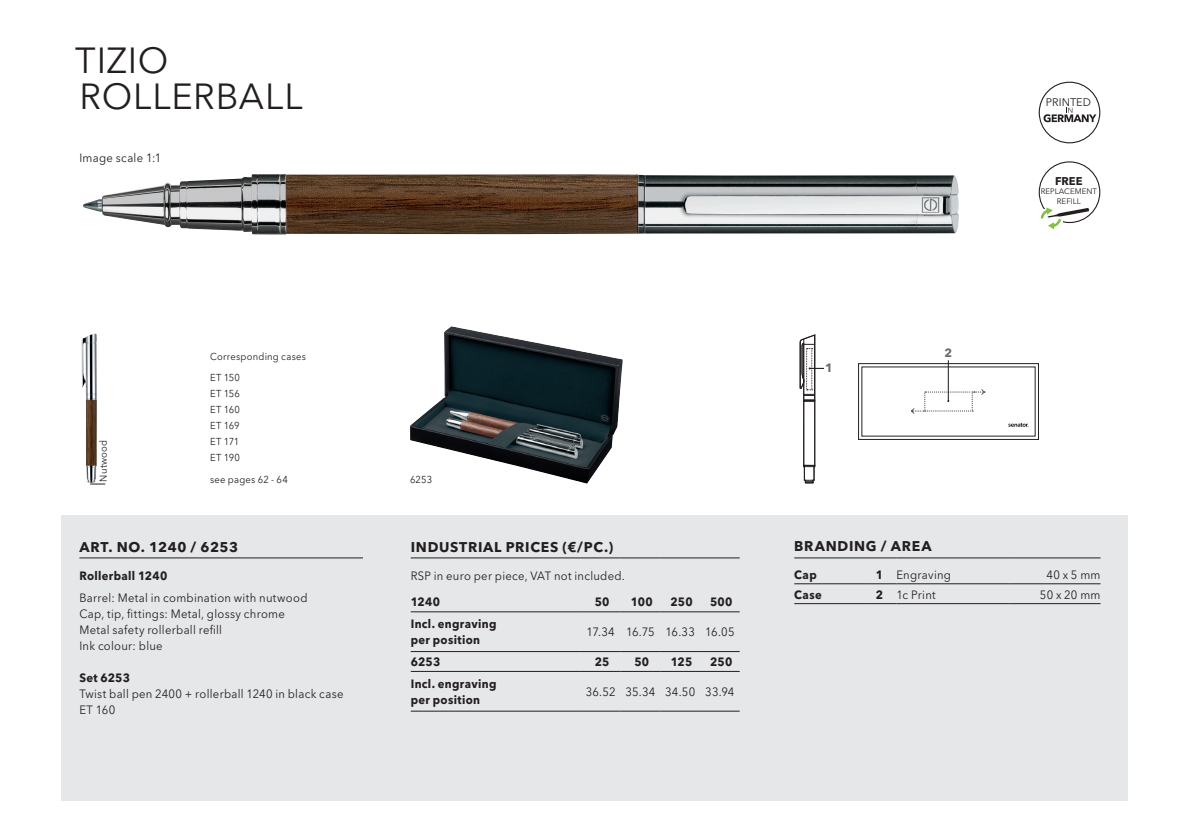
<style>
.page{position:relative;width:1191px;height:840px;background:#fff}
.page>*{position:absolute;margin:0;border:0;box-sizing:border-box;transform-origin:0 0}
.t1{font:36px/36px "Avenir Next W1 G";letter-spacing:.025em;color:#231f20}
.t2{font:700 14px "Avenir Next W1 G";letter-spacing:.05em;color:#231f20}
.t3{font:12px/16px "Avenir Next W1 G";letter-spacing:.025em;color:#231f20;scale:.94 1}
.t4{font:700 12px/16px "Avenir Next W1 G";letter-spacing:.03em;color:#231f20;scale:.94 1}
.t5{font:12px "Avenir Next W1 G";letter-spacing:-.025em;color:#231f20;scale:.94 1}
.t6{font:700 12px "Avenir Next W1 G";color:#6c6d70}
.t7{font:700 11.8px "Avenir Next W1 G";color:#6c6d70}
.t8{font:700 11.2px "Avenir Next W1 G";color:#231f20}
.t9{font:11px "Avenir Next W1 G";color:#231f20}
.t10{font:10px/16px "Avenir Next W1 G";letter-spacing:.025em;color:#231f20;scale:.94 1}
.t11{font:8px/9.4px "Avenir Next W1 G";color:#231f20;text-align:center}
.s1{font-weight:700}
</style>
<div class="page">
<div style="left:61px;top:515px;width:1066px;height:285px;background:#e6e7e9"></div>
<img style="left:410px;top:326px;width:212px;height:157px">
<img style="left:82px;top:333px;width:15px;height:149px">
<svg style="left:90px;top:483px;width:15px;height:1px"></svg>
<img style="left:83px;top:174px;width:876px;height:60px">
<hr style="left:948px;top:360px;width:1px;height:40px;background:#231f20">
<div style="left:858px;top:363px;width:180px;height:76px;border:1px solid #231f20"></div>
<svg style="left:1008px;top:423px;width:20px;height:4px"></svg>
<svg style="left:911px;top:389px;width:74px;height:24px"></svg>
<div style="left:803px;top:400px;width:12px;height:65px;border:1px solid #231f20"></div>
<svg style="left:803px;top:465px;width:12px;height:18px"></svg>
<svg style="left:800px;top:335px;width:23px;height:66px"></svg>
<hr style="left:79px;top:557px;width:284px;height:1px;background:#231f20">
<svg style="left:1038px;top:82px;width:62px;height:61px"></svg>
<svg style="left:1038px;top:161px;width:62px;height:68px"></svg>
<hr style="left:794px;top:557px;width:74px;height:1px;background:#231f20">
<svg style="left:868px;top:557px;width:28px;height:1px"></svg>
<hr style="left:896px;top:557px;width:113px;height:1px;background:#231f20">
<hr style="left:1009px;top:557px;width:91px;height:1px;background:#231f20">
<hr style="left:794px;top:583px;width:74px;height:1px;background:#231f20">
<svg style="left:868px;top:583px;width:28px;height:1px"></svg>
<hr style="left:896px;top:583px;width:113px;height:1px;background:#231f20">
<hr style="left:1009px;top:583px;width:91px;height:1px;background:#231f20">
<hr style="left:794px;top:603px;width:74px;height:1px;background:#231f20">
<svg style="left:868px;top:603px;width:28px;height:1px"></svg>
<hr style="left:896px;top:603px;width:113px;height:1px;background:#231f20">
<hr style="left:1009px;top:603px;width:91px;height:1px;background:#231f20">
<hr style="left:411px;top:557px;width:170px;height:1px;background:#231f20">
<hr style="left:581px;top:557px;width:39px;height:1px;background:#231f20">
<hr style="left:620px;top:557px;width:40px;height:1px;background:#231f20">
<hr style="left:660px;top:557px;width:40px;height:1px;background:#231f20">
<hr style="left:700px;top:557px;width:39px;height:1px;background:#231f20">
<hr style="left:411px;top:611px;width:170px;height:1px;background:#231f20">
<hr style="left:581px;top:611px;width:39px;height:1px;background:#231f20">
<hr style="left:620px;top:611px;width:40px;height:1px;background:#231f20">
<hr style="left:660px;top:611px;width:40px;height:1px;background:#231f20">
<hr style="left:700px;top:611px;width:39px;height:1px;background:#231f20">
<hr style="left:411px;top:670px;width:170px;height:1px;background:#231f20">
<hr style="left:411px;top:710px;width:170px;height:1px;background:#231f20">
<hr style="left:411px;top:650px;width:170px;height:1px;background:#231f20">
<hr style="left:581px;top:650px;width:39px;height:1px;background:#231f20">
<hr style="left:620px;top:650px;width:40px;height:1px;background:#231f20">
<hr style="left:660px;top:650px;width:40px;height:1px;background:#231f20">
<hr style="left:700px;top:650px;width:39px;height:1px;background:#231f20">
<hr style="left:581px;top:670px;width:39px;height:1px;background:#231f20">
<hr style="left:620px;top:670px;width:40px;height:1px;background:#231f20">
<hr style="left:660px;top:670px;width:40px;height:1px;background:#231f20">
<hr style="left:700px;top:670px;width:39px;height:1px;background:#231f20">
<hr style="left:581px;top:710px;width:39px;height:1px;background:#231f20">
<hr style="left:620px;top:710px;width:40px;height:1px;background:#231f20">
<hr style="left:660px;top:710px;width:40px;height:1px;background:#231f20">
<hr style="left:700px;top:710px;width:39px;height:1px;background:#231f20">
<h1 class="t1" style="left:75px;top:42px;width:229px">TIZIO<br>ROLLERBALL</h1>
<p class="t3" style="left:79px;top:150px;width:89px">Image scale 1:1</p>
<p class="t10" style="left:95px;top:481px;width:46px;rotate:-90deg">Nutwood</p>
<p class="t10" style="left:210px;top:345px;width:103px;line-height:21.6px">Corresponding cases<br>ET 150</p>
<p class="t10" style="left:210px;top:385px;width:33px;text-align:justify">ET 156<br>ET 160<br>ET 169<br>ET 171<br>ET 190</p>
<p class="t10" style="left:210px;top:471px;width:84px">see pages 62 - 64</p>
<p class="t2" style="left:79px;top:538px;width:160px">ART. NO. 1240 / 6253</p>
<p class="t4" style="left:79px;top:567px;width:95px">Rollerball 1240</p>
<p class="t3" style="left:79px;top:590px;width:244px">Barrel: Metal in combination with nutwood Cap, tip, fittings: Metal, glossy chrome Metal safety rollerball refill<br>Ink colour: blue</p>
<p class="t4" style="left:79px;top:669px;width:55px">Set 6253</p>
<p class="t3" style="left:79px;top:686px;width:282px">Twist ball pen 2400 + rollerball 1240 in black case<br>ET 160</p>
<p class="t10" style="left:410px;top:471px;width:25px">6253</p>
<p class="t2" style="left:411px;top:538px;width:204px">INDUSTRIAL PRICES (€/PC.)</p>
<p class="t3" style="left:411px;top:567px;width:229px">RSP in euro per piece, VAT not included.</p>
<p class="t4" style="left:411px;top:593px;width:33px">1240</p>
<p class="t4" style="left:595px;top:593px;width:17px">50</p>
<p class="t4" style="left:631px;top:593px;width:25px">100</p>
<p class="t4" style="left:670px;top:593px;width:25px">250</p>
<p class="t4" style="left:710px;top:593px;width:25px">500</p>
<p class="t4" style="left:411px;top:615px;width:93px">Incl. engraving per position</p>
<p class="t5" style="left:586px;top:624px;width:159px">17.34 16.75 16.33 16.05</p>
<p class="t4" style="left:411px;top:653px;width:33px">6253</p>
<p class="t4" style="left:595px;top:653px;width:17px">25</p>
<p class="t4" style="left:634px;top:653px;width:17px">50</p>
<p class="t4" style="left:671px;top:653px;width:25px">125</p>
<p class="t4" style="left:710px;top:653px;width:25px">250</p>
<p class="t4" style="left:411px;top:675px;width:93px">Incl. engraving per position</p>
<p class="t3" style="left:586px;top:683px;width:160px">36.52 35.34 34.50 33.94</p>
<p class="t9" style="left:1046px;top:96px;width:46px">PRINTED</p>
<p class="t6" style="left:825px;top:360px;width:9px">1</p>
<p class="t7" style="left:944px;top:345px;width:9px">2</p>
<p class="t8" style="left:1055px;top:174px;width:29px">FREE</p>
<p class="t11" style="left:1040px;top:186px;width:58px">REPLACEMENT<br>REFILL</p>
<p class="t2" style="left:794px;top:537px;width:139px">BRANDING / AREA</p>
<p class="t4" style="left:794px;top:566px;width:25px">Cap</p>
<p class="t3" style="left:875px;top:566px;width:82px"><span class="s1">1</span> Engraving</p>
<p class="t3" style="left:1046px;top:566px;width:59px">40 x 5 mm</p>
<p class="t4" style="left:794px;top:586px;width:31px">Case</p>
<p class="t3" style="left:875px;top:586px;width:65px"><span class="s1">2</span> 1c Print</p>
<p class="t3" style="left:1040px;top:586px;width:66px">50 x 20 mm</p>
</div>
